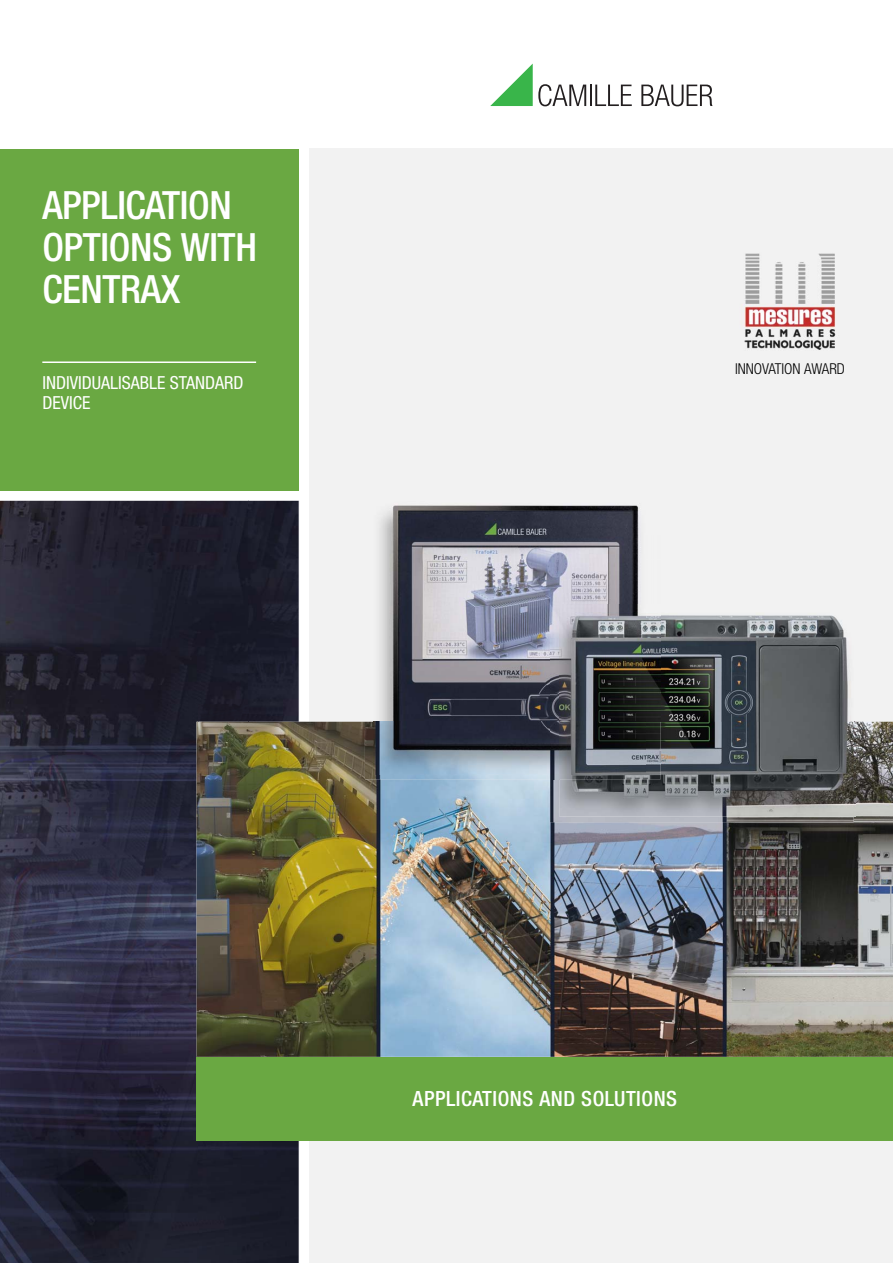
<style>
.page{position:relative;width:893px;height:1263px;background:#fff}
.page>*{position:absolute;margin:0;border:0;box-sizing:border-box;transform-origin:0 0}
.t1{font:500 condensed 39px/42px "Helvetica Neue LTW1 G";letter-spacing:-.01em;color:#fff}
.t2{font:500 condensed 21px "Helvetica Neue LTW1 G";letter-spacing:.025em;color:#fff}
.t3{font:condensed 18px/19.5px "Helvetica Neue LTW1 G";color:#fff}
.t4{font:300 condensed 15px "Helvetica Neue LTW1 G";color:#000}
</style>
<div class="page">
<div style="left:309px;top:149px;width:583px;height:1114px;background:#f2f2f2"></div>
<div style="left:0;top:149px;width:298px;height:341px;background:#6aa842"></div>
<svg style="left:490px;top:64px;width:42px;height:42px"></svg>
<svg style="left:538px;top:84px;width:93px;height:22px"></svg>
<svg style="left:641px;top:85px;width:71px;height:21px"></svg>
<hr style="left:42px;top:362px;width:214px;height:1px;background:#fff">
<img style="left:0;top:501px;width:248px;height:203px">
<div style="left:248px;top:501px;width:50px;height:221px;background:#1c1d2b"></div>
<img style="left:0;top:704px;width:198px;height:559px">
<img style="left:198px;top:704px;width:51px;height:18px">
<div style="left:198px;top:1141px;width:100px;height:122px;background:#1a1c29"></div>
<div style="left:196px;top:1057px;width:696px;height:84px;background:#6aa842"></div>
<img style="left:196px;top:722px;width:696px;height:335px">
<img style="left:744px;top:253px;width:92px;height:97px">
<img style="left:365px;top:722px;width:185px;height:57px">
<img style="left:373px;top:505px;width:267px;height:217px">
<img style="left:373px;top:722px;width:177px;height:53px">
<img style="left:550px;top:779px;width:303px;height:43px">
<svg style="left:550px;top:775px;width:9px;height:4px"></svg>
<img style="left:550px;top:612px;width:9px;height:163px">
<img style="left:559px;top:722px;width:296px;height:94px">
<img style="left:559px;top:605px;width:81px;height:7px">
<img style="left:559px;top:612px;width:294px;height:110px">
<img style="left:559px;top:722px;width:101px;height:57px">
<img style="left:559px;top:722px;width:86px;height:53px">
<h1 class="t1" style="left:42px;top:189px;width:216px">APPLICATION<br>OPTIONS WITH<br>CENTRAX</h1>
<p class="t3" style="left:42px;top:375px;width:203px">INDIVIDUALISABLE STANDARD<br>DEVICE</p>
<p class="t4" style="left:735px;top:363px;width:111px">INNOVATION AWARD</p>
<p class="t2" style="left:412px;top:1091px;width:266px">APPLICATIONS AND SOLUTIONS</p>
</div>
